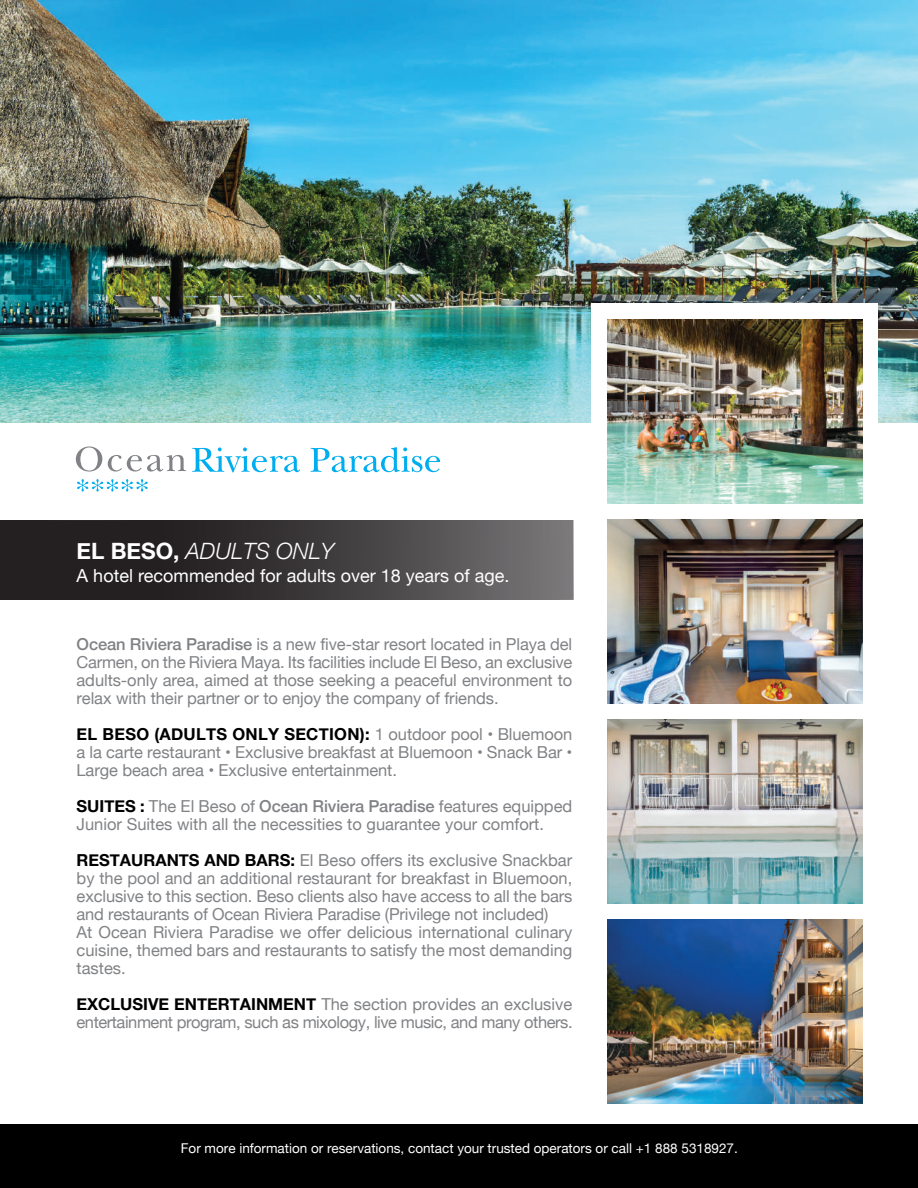
<style>
.page{position:relative;width:918px;height:1188px;background:#fff}
.page>*{position:absolute;margin:0;border:0;box-sizing:border-box;transform-origin:0 0}
.t1{font:italic 300 22.5px "Helvetica Neue";color:#fff}
.t2{font:18px "Helvetica Neue";color:#fff}
.t3{font:16.5px/18px "Helvetica Neue";color:#808285;text-align:justify}
.t4{font:16.5px/18px "Helvetica Neue";letter-spacing:-.025em;color:#808285}
.t5{font:13.5px "Helvetica Neue";color:#fff}
.s1{font-weight:700;font-style:normal}
.s2{font-weight:500}
.s3{font-weight:700;color:#000}
</style>
<div class="page">
<img style="left:0;top:0;width:918px;height:423px">
<svg style="left:0;top:520px;width:574px;height:80px;background:#3f3c3d"></svg>
<div style="left:0;top:1124px;width:918px;height:64px;background:#000"></div>
<div style="left:592px;top:304px;width:286px;height:215px;background:#fff"></div>
<img style="left:608px;top:319px;width:255px;height:185px">
<img style="left:608px;top:519px;width:255px;height:185px">
<img style="left:608px;top:719px;width:255px;height:185px">
<img style="left:608px;top:919px;width:255px;height:185px">
<svg style="left:76px;top:446px;width:26px;height:26px"></svg>
<svg style="left:108px;top:455px;width:78px;height:17px"></svg>
<svg style="left:77px;top:479px;width:71px;height:13px"></svg>
<svg style="left:192px;top:447px;width:108px;height:25px"></svg>
<svg style="left:311px;top:447px;width:129px;height:25px"></svg>
<h1 class="t1" style="left:77px;top:533px;width:259px"><span class="s1">EL BESO,</span> ADULTS ONLY</h1>
<p class="t2" style="left:77px;top:563px;width:434px">A hotel recommended for adults over 18 years of age.</p>
<p class="t3" style="left:77px;top:636px;width:497px"><span class="s2">Ocean Riviera Paradise</span> is a new five-star resort located in Playa del Carmen, on the Riviera Maya. Its facilities include El Beso, an exclusive adults-only area, aimed at those seeking a peaceful environment to relax with their partner or to enjoy the company of friends.</p>
<p class="t3" style="left:77px;top:726px;width:497px"><span class="s3">EL BESO (ADULTS ONLY SECTION):</span> 1 outdoor pool • Bluemoon a la carte restaurant • Exclusive breakfast at Bluemoon • Snack Bar • Large beach area • Exclusive entertainment.</p>
<p class="t3" style="left:77px;top:798px;width:497px"><span class="s3">SUITES :</span> The El Beso of <span class="s2">Ocean Riviera Paradise</span> features equipped<br>Junior Suites with all the necessities to guarantee your comfort.</p>
<p class="t3" style="left:77px;top:852px;width:497px;text-align:left"><span class="s3">RESTAURANTS AND BARS:</span> El Beso offers its exclusive Snackbar by the pool and an additional restaurant for breakfast in Bluemoon, exclusive to this section. Beso clients also have access to all the bars and restaurants of Ocean Riviera Paradise (Privilege not included)<br>At Ocean Riviera Paradise we offer delicious international culinary cuisine, themed bars and restaurants to satisfy the most demanding tastes.</p>
<p class="t4" style="left:77px;top:996px;width:498px"><span class="s3">EXCLUSIVE ENTERTAINMENT</span> The section provides an exclusive entertainment program, such as mixology, live music, and many others.</p>
<p class="t5" style="left:181px;top:1138px;width:558px">For more information or reservations, contact your trusted operators or call +1 888 5318927.</p>
</div>
